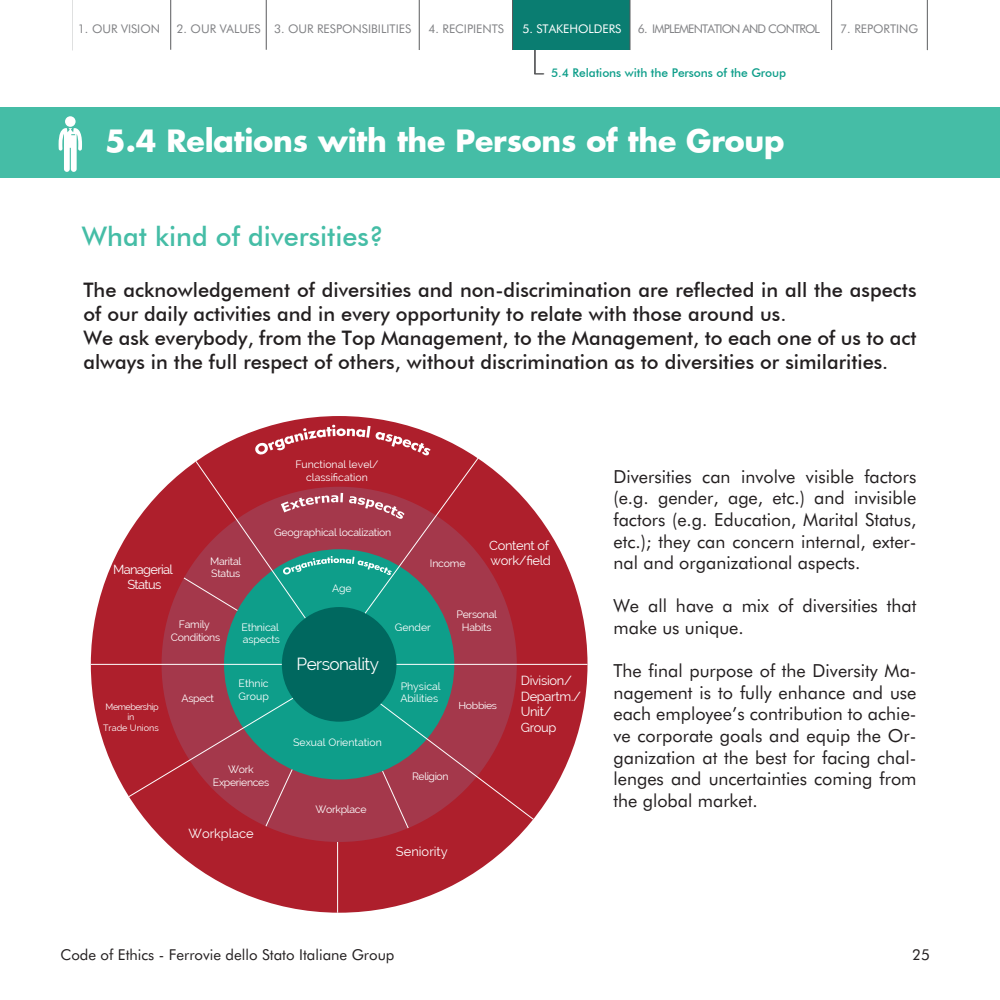
<style>
.page{position:relative;width:1000px;height:1000px;background:#fff}
.page>*{position:absolute;margin:0;border:0;box-sizing:border-box;transform-origin:0 0}
.t1{font:700 30px "Futura";letter-spacing:-.005em;color:#fff}
.t2{font:500 27px "Futura BT";color:#45bda6}
.t3{font:500 20px/24px "Futura BT";color:#231f20}
.t4{font:18px/21.6px "Futura BT";color:#231f20;text-align:justify}
.t5{font:17.2px "Raleway";letter-spacing:-.035em;color:#fff}
.t6{font:15px "Futura BT";color:#231f20}
.t7{font:12.9px/15.4px "Raleway";letter-spacing:-.025em;color:#fff}
.t8{font:12.9px/15.4px "Raleway";letter-spacing:-.055em;color:#fff;text-align:center}
.t9{font:12.9px "Raleway";letter-spacing:-.005em;color:#fff}
.t10{font:12.9px "Raleway";color:#fff}
.t11{font:12px "Futura BT";color:#818285}
.t12{font:500 12px "Futura BT";letter-spacing:-.005em;color:#0e9e8a}
.t13{font:12px "Futura BT";letter-spacing:-.07em;color:#818285}
.t14{font:12px "Futura BT";letter-spacing:-.005em;color:#fff}
.t15{font:10.5px/12.6px "Raleway";letter-spacing:-.02em;color:#fff;text-align:center}
.t16{font:10.5px/12.6px "Raleway";color:#fff}
.t17{font:10.5px "Raleway";letter-spacing:-.04em;color:#fff}
.t18{font:9.85px "Raleway";letter-spacing:-.03em;color:#fff;scale:1.07 1}
.t19{font:9px/10.8px "Raleway";letter-spacing:-.025em;color:#fff;text-align:center}
</style>
<div class="page">
<div style="left:0;top:107px;width:1000px;height:71px;background:#45bda6"></div>
<svg style="left:59px;top:128px;width:23px;height:44px"></svg>
<div style="left:65px;top:116px;width:11px;height:11px;background:#fff;border-radius:50%"></div>
<div style="left:91px;top:416px;width:497px;height:497px;background:#ae1f2c;border-radius:50%"></div>
<div style="left:162px;top:487px;width:355px;height:355px;background:#a4384b;border-radius:50%"></div>
<div style="left:224px;top:549px;width:230px;height:231px;background:#0e9e8a;border-radius:50%"></div>
<hr style="left:91px;top:664px;width:497px;height:1px;background:#fff">
<div style="left:282px;top:607px;width:114px;height:115px;background:#00685f;border-radius:50%"></div>
<hr style="left:337px;top:842px;width:1px;height:71px;background:#fff">
<svg style="left:380px;top:703px;width:154px;height:126px"></svg>
<svg style="left:128px;top:698px;width:166px;height:129px"></svg>
<svg style="left:534px;top:50px;width:11px;height:24px"></svg>
<div style="left:512px;top:0;width:118px;height:50px;background:#0a7d71"></div>
<hr style="left:266px;top:0;width:1px;height:50px;background:#595a5c">
<hr style="left:170px;top:0;width:1px;height:50px;background:#595a5c">
<hr style="left:419px;top:0;width:1px;height:50px;background:#595a5c">
<hr style="left:512px;top:0;width:1px;height:50px;background:#595a5c">
<hr style="left:630px;top:0;width:1px;height:50px;background:#595a5c">
<hr style="left:831px;top:0;width:1px;height:50px;background:#595a5c">
<hr style="left:927px;top:0;width:1px;height:50px;background:#595a5c">
<svg style="left:183px;top:425px;width:305px;height:194px"></svg>
<p class="t11" style="left:78px;top:21px;width:84px">1. OUR VISION</p>
<p class="t11" style="left:176px;top:21px;width:236px">2. OUR VALUES 3. OUR RESPONSIBILITIES</p>
<p class="t11" style="left:428px;top:21px;width:77px">4. RECIPIENTS</p>
<p class="t14" style="left:523px;top:21px;width:100px">5. STAKEHOLDERS</p>
<p class="t13" style="left:638px;top:21px;width:184px">6. IMPLEMENTATION AND CONTROL</p>
<p class="t11" style="left:840px;top:21px;width:80px">7. REPORTING</p>
<p class="t12" style="left:551px;top:65px;width:237px">5.4 Relations with the Persons of the Group</p>
<h1 class="t1" style="left:105px;top:120px;width:681px">5.4 Relations with the Persons of the Group</h1>
<h2 class="t2" style="left:82px;top:220px;width:303px">What kind of diversities?</h2>
<p class="t3" style="left:83px;top:277px;width:835px">The acknowledgement of diversities and non-discrimination are reflected in all the aspects of our daily activities and in every opportunity to relate with those around us.<br>We ask everybody, from the Top Management, to the Management, to each one of us to act always in the full respect of others, without discrimination as to diversities or similarities.</p>
<p class="t8" style="left:113px;top:562px;width:61px">Managerial<br>Status</p>
<p class="t15" style="left:210px;top:555px;width:33px;text-align:left">Marital<br>Status</p>
<p class="t16" style="left:295px;top:458px;width:85px;text-align:center">Functional level/ classification</p>
<p class="t15" style="left:274px;top:526px;width:119px">Geographical localization</p>
<p class="t15" style="left:332px;top:582px;width:21px">Age</p>
<p class="t15" style="left:430px;top:556px;width:37px">Income</p>
<p class="t7" style="left:489px;top:537px;width:63px">Content of work/field</p>
<p class="t15" style="left:171px;top:618px;width:51px">Family<br>Conditions</p>
<p class="t19" style="left:103px;top:701px;width:57px">Memebership in<br>Trade Unions</p>
<p class="t15" style="left:182px;top:692px;width:34px">Aspect</p>
<p class="t15" style="left:241px;top:621px;width:40px;text-align:left">Ethnical aspects</p>
<p class="t16" style="left:239px;top:677px;width:32px">Ethnic<br>Group</p>
<p class="t15" style="left:213px;top:763px;width:58px">Work<br>Experiences</p>
<p class="t9" style="left:189px;top:826px;width:67px">Workplace</p>
<p class="t5" style="left:297px;top:654px;width:84px">Personality</p>
<p class="t16" style="left:293px;top:736px;width:90px">Sexual Orientation</p>
<p class="t15" style="left:316px;top:803px;width:52px">Workplace</p>
<p class="t15" style="left:395px;top:621px;width:38px">Gender</p>
<p class="t15" style="left:456px;top:608px;width:42px">Personal<br>Habits</p>
<p class="t16" style="left:400px;top:680px;width:42px">Physical<br>Abilities</p>
<p class="t18" style="left:458px;top:700px;width:38px">Hobbies</p>
<p class="t17" style="left:412px;top:770px;width:38px">Religion</p>
<p class="t10" style="left:396px;top:844px;width:53px">Seniority</p>
<p class="t7" style="left:521px;top:673px;width:62px">Division/<br>Departm./<br>Unit/<br>Group</p>
<p class="t4" style="left:614px;top:465px;width:305px">Diversities can involve visible factors (e.g. gender, age, etc.) and invisible factors (e.g. Education, Marital Status, etc.); they can concern internal, exter&shy;nal and organizational aspects.</p>
<p class="t4" style="left:614px;top:595px;width:305px">We all have a mix of diversities that make us unique.</p>
<p class="t4" style="left:614px;top:660px;width:305px">The final purpose of the Diversity Ma&shy;nagement is to fully enhance and use each employee’s contribution to achie&shy;ve corporate goals and equip the Or&shy;ganization at the best for facing chal&shy;lenges and uncertainties coming from the global market.</p>
<p class="t6" style="left:60px;top:946px;width:336px">Code of Ethics - Ferrovie dello Stato Italiane Group</p>
<p class="t6" style="left:912px;top:946px;width:19px">25</p>
</div>
